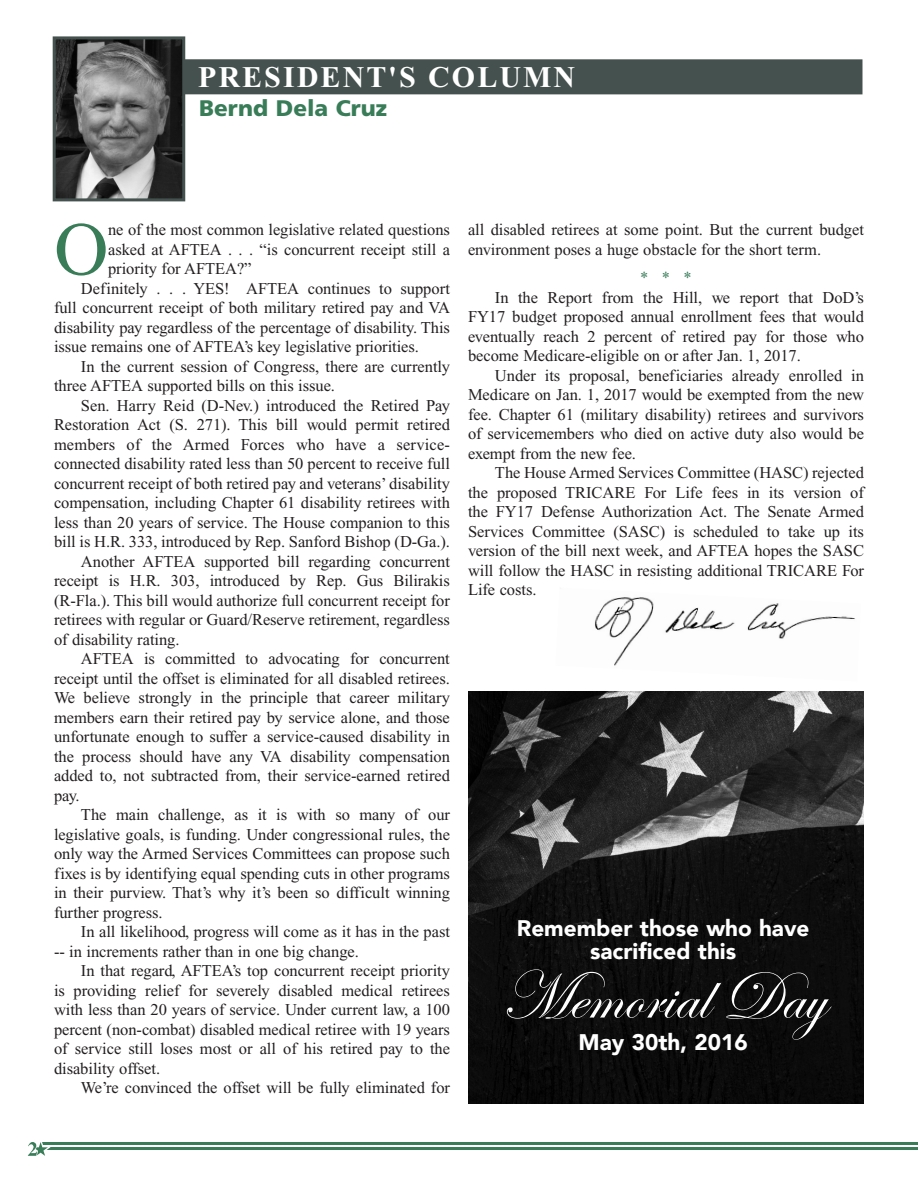
<style>
.page{position:relative;width:918px;height:1188px;background:#fff}
.page>*{position:absolute;margin:0;border:0;box-sizing:border-box;transform-origin:0 0}
.t1{font:75.45px "Times New Roman";color:#387c58}
.credit{font:69px "Edwardian Script ITC";color:#fff}
.t2{font:700 30px "Times New Roman";letter-spacing:.07em;color:#fff}
.credit-2{font:900 22.5px/22.5px "Avenir";color:#fff;text-align:center}
.t3{font:900 22.5px "Frutiger";color:#387c58}
.Normal__Web{font:16.5px/19.5px "Times New Roman";letter-spacing:-.005em;color:#231f20;text-align:justify}
.t4{font:16.5px "Times New Roman";color:#387c58}
</style>
<div class="page">
<hr style="left:41px;top:1147px;width:877px;height:3px;background:#387c58">
<hr style="left:41px;top:1142px;width:877px;height:3px;background:#387c58">
<svg style="left:27px;top:1142px;width:24px;height:14px"></svg>
<div style="left:54px;top:59px;width:809px;height:35px;background:#45514e"></div>
<img style="left:595px;top:597px;width:260px;height:69px">
<img style="left:57px;top:40px;width:124px;height:157px">
<div style="left:53px;top:36px;width:132px;height:165px;border:3px solid #45514e"></div>
<img style="left:469px;top:691px;width:395px;height:413px">
<p class="t2" style="left:198px;top:60px;width:379px">PRESIDENT'S COLUMN</p>
<p class="t3" style="left:199px;top:95px;width:190px">Bernd Dela Cruz</p>
<p class="t1" style="left:54px;top:208px;width:56px">O</p>
<p class="Normal__Web" style="left:108px;top:220px;width:343px">ne of the most common legislative related questions asked at AFTEA . . . “is concurrent receipt still a priority for AFTEA?”</p>
<p class="Normal__Web" style="left:54px;top:279px;width:398px;text-indent:27px">Definitely . . . YES! AFTEA continues to support full concurrent receipt of both military retired pay and VA disability pay regardless of the percentage of disability. This issue remains one of AFTEA’s key legislative priorities.</p>
<p class="Normal__Web" style="left:54px;top:357px;width:397px;text-indent:27px">In the current session of Congress, there are currently three AFTEA supported bills on this issue.</p>
<p class="Normal__Web" style="left:54px;top:396px;width:398px;text-indent:27px">Sen. Harry Reid (D-Nev.) introduced the Retired Pay Restoration Act (S. 271). This bill would permit retired members of the Armed Forces who have a service&shy;connected disability rated less than 50 percent to receive full concurrent receipt of both retired pay and veterans’ disability compensation, including Chapter 61 disability retirees with less than 20 years of service. The House companion to this bill is H.R. 333, introduced by Rep. Sanford Bishop (D-Ga.).</p>
<p class="Normal__Web" style="left:54px;top:552px;width:397px;text-indent:27px">Another AFTEA supported bill regarding concurrent receipt is H.R. 303, introduced by Rep. Gus Bilirakis (R-Fla.). This bill would authorize full concurrent receipt for retirees with regular or Guard/Reserve retirement, regardless of disability rating.</p>
<p class="Normal__Web" style="left:54px;top:649px;width:398px;text-indent:27px">AFTEA is committed to advocating for concurrent receipt until the offset is eliminated for all disabled retirees.<br>We believe strongly in the principle that career military members earn their retired pay by service alone, and those unfortunate enough to suffer a service-caused disability in the process should have any VA disability compensation added to, not subtracted from, their service-earned retired pay.</p>
<p class="Normal__Web" style="left:54px;top:805px;width:398px;text-indent:27px">The main challenge, as it is with so many of our legislative goals, is funding. Under congressional rules, the only way the Armed Services Committees can propose such fixes is by identifying equal spending cuts in other programs in their purview. That’s why it’s been so difficult winning further progress.</p>
<p class="Normal__Web" style="left:54px;top:922px;width:398px;text-indent:27px">In all likelihood, progress will come as it has in the past -- in increments rather than in one big change.</p>
<p class="Normal__Web" style="left:54px;top:961px;width:398px;text-indent:27px">In that regard, AFTEA’s top concurrent receipt priority is providing relief for severely disabled medical retirees with less than 20 years of service. Under current law, a 100 percent (non-combat) disabled medical retiree with 19 years of service still loses most or all of his retired pay to the disability offset.</p>
<p class="Normal__Web" style="left:81px;top:1078px;width:371px">We’re convinced the offset will be fully eliminated for</p>
<p class="Normal__Web" style="left:468px;top:220px;width:398px">all disabled retirees at some point. But the current budget environment poses a huge obstacle for the short term.</p>
<p class="t4" style="left:640px;top:269px;width:53px">* * *</p>
<p class="Normal__Web" style="left:468px;top:288px;width:398px;text-indent:27px">In the Report from the Hill, we report that DoD’s FY17 budget proposed annual enrollment fees that would eventually reach 2 percent of retired pay for those who become Medicare-eligible on or after Jan. 1, 2017.</p>
<p class="Normal__Web" style="left:468px;top:366px;width:398px;text-indent:27px">Under its proposal, beneficiaries already enrolled in Medicare on Jan. 1, 2017 would be exempted from the new fee. Chapter 61 (military disability) retirees and survivors of servicemembers who died on active duty also would be exempt from the new fee.</p>
<p class="Normal__Web" style="left:468px;top:463px;width:398px;text-indent:27px">The House Armed Services Committee (HASC) rejected the proposed TRICARE For Life fees in its version of the FY17 Defense Authorization Act. The Senate Armed Services Committee (SASC) is scheduled to take up its version of the bill next week, and AFTEA hopes the SASC will follow the HASC in resisting additional TRICARE For Life costs.</p>
<p class="credit-2" style="left:517px;top:917px;width:294px">Remember those who have sacrificed this</p>
<p class="credit" style="left:501px;top:958px;width:326px">Memorial Day</p>
<p class="credit-2" style="left:579px;top:1031px;width:171px">May 30th, 2016</p>
</div>
